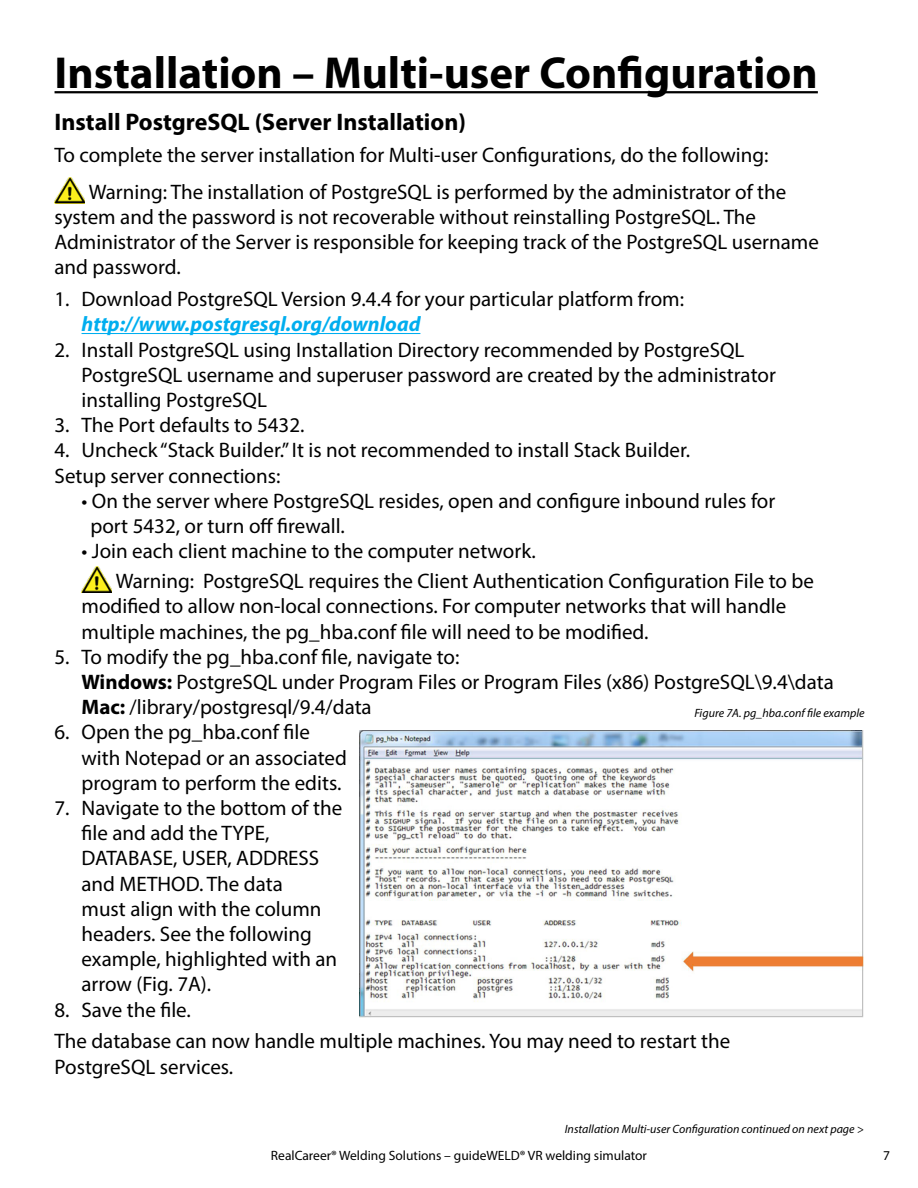
<style>
.page{position:relative;width:918px;height:1188px;background:#fff}
.page>*{position:absolute;margin:0;border:0;box-sizing:border-box;transform-origin:0 0}
.TOC_title{font:700 45px "Myriad Pro";color:#000}
.Bold_Subheader{font:700 24px "Myriad Pro";color:#000}
.numbers{font:21px/25.2px "Myriad Pro";color:#000}
.t1{font:13.5px "Myriad Pro";color:#000}
.numbers-2{font:italic 12px "Myriad Pro";color:#000}
.s1{font-weight:700;font-style:italic;color:#00aeef}
.s2{font-weight:700}
</style>
<div class="page">
<hr style="left:55px;top:91px;width:763px;height:2px;background:#000">
<hr style="left:82px;top:333px;width:338px;height:1px;background:#00aeef">
<img style="left:55px;top:177px;width:29px;height:26px">
<img style="left:82px;top:567px;width:29px;height:26px">
<img style="left:360px;top:730px;width:503px;height:287px">
<p class="TOC_title" style="left:55px;top:43px;width:765px">Installation – Multi-user Configuration</p>
<p class="Bold_Subheader" style="left:55px;top:106px;width:413px">Install PostgreSQL (Server Installation)</p>
<p class="numbers" style="left:55px;top:142px;width:715px">To complete the server installation for Multi-user Configurations, do the following:</p>
<p class="numbers" style="left:55px;top:179px;width:766px;text-indent:34px">Warning: The installation of PostgreSQL is performed by the administrator of the system and the password is not recoverable without reinstalling PostgreSQL. The Administrator of the Server is responsible for keeping track of the PostgreSQL username and password.</p>
<p class="numbers" style="left:82px;top:286px;width:604px;text-indent:-27px">1. Download PostgreSQL Version 9.4.4 for your particular platform from: <span class="s1">http://www.postgresql.org/download</span></p>
<p class="numbers" style="left:82px;top:337px;width:696px;text-indent:-27px">2. Install PostgreSQL using Installation Directory recommended by PostgreSQL<br>PostgreSQL username and superuser password are created by the administrator installing PostgreSQL</p>
<p class="numbers" style="left:55px;top:412px;width:251px">3. The Port defaults to 5432.</p>
<p class="numbers" style="left:55px;top:437px;width:637px">4. Uncheck “Stack Builder.” It is not recommended to install Stack Builder.</p>
<p class="numbers" style="left:55px;top:463px;width:227px">Setup server connections:</p>
<p class="numbers" style="left:90px;top:488px;width:686px;text-indent:-9px">• On the server where PostgreSQL resides, open and configure inbound rules for port 5432, or turn off firewall.</p>
<p class="numbers" style="left:116px;top:536px;width:700px;line-height:29.8px;text-indent:-34px">• Join each client machine to the computer network.<br>Warning: PostgreSQL requires the Client Authentication Configuration File to be</p>
<p class="numbers" style="left:82px;top:593px;width:706px">modified to allow non-local connections. For computer networks that will handle multiple machines, the pg_hba.conf file will need to be modified.</p>
<p class="numbers" style="left:82px;top:644px;width:754px;text-indent:-27px">5. To modify the pg_hba.conf file, navigate to:<br><span class="s2">Windows:</span> PostgreSQL under Program Files or Program Files (x86) PostgreSQL\9.4\data<br><span class="s2">Mac:</span> /library/postgresql/9.4/data</p>
<p class="numbers" style="left:82px;top:719px;width:267px;text-indent:-27px">6. Open the pg_hba.conf file with Notepad or an associated program to perform the edits.</p>
<p class="numbers" style="left:82px;top:795px;width:262px;text-indent:-27px">7. Navigate to the bottom of the file and add the TYPE,<br>DATABASE, USER, ADDRESS and METHOD. The data<br>must align with the column headers. See the following example, highlighted with an arrow (Fig. 7A).</p>
<p class="numbers" style="left:55px;top:997px;width:138px">8. Save the file.</p>
<p class="numbers" style="left:55px;top:1029px;width:677px">The database can now handle multiple machines. You may need to restart the<br>PostgreSQL services.</p>
<p class="numbers-2" style="left:694px;top:706px;width:172px">Figure 7A. pg_hba.conf file example</p>
<p class="numbers-2" style="left:565px;top:1122px;width:301px">Installation Multi-user Configuration continued on next page &gt;</p>
<p class="t1" style="left:271px;top:1147px;width:378px">RealCareer® Welding Solutions – guideWELD® VR welding simulator</p>
<p class="t1" style="left:883px;top:1147px;width:8px">7</p>
</div>
